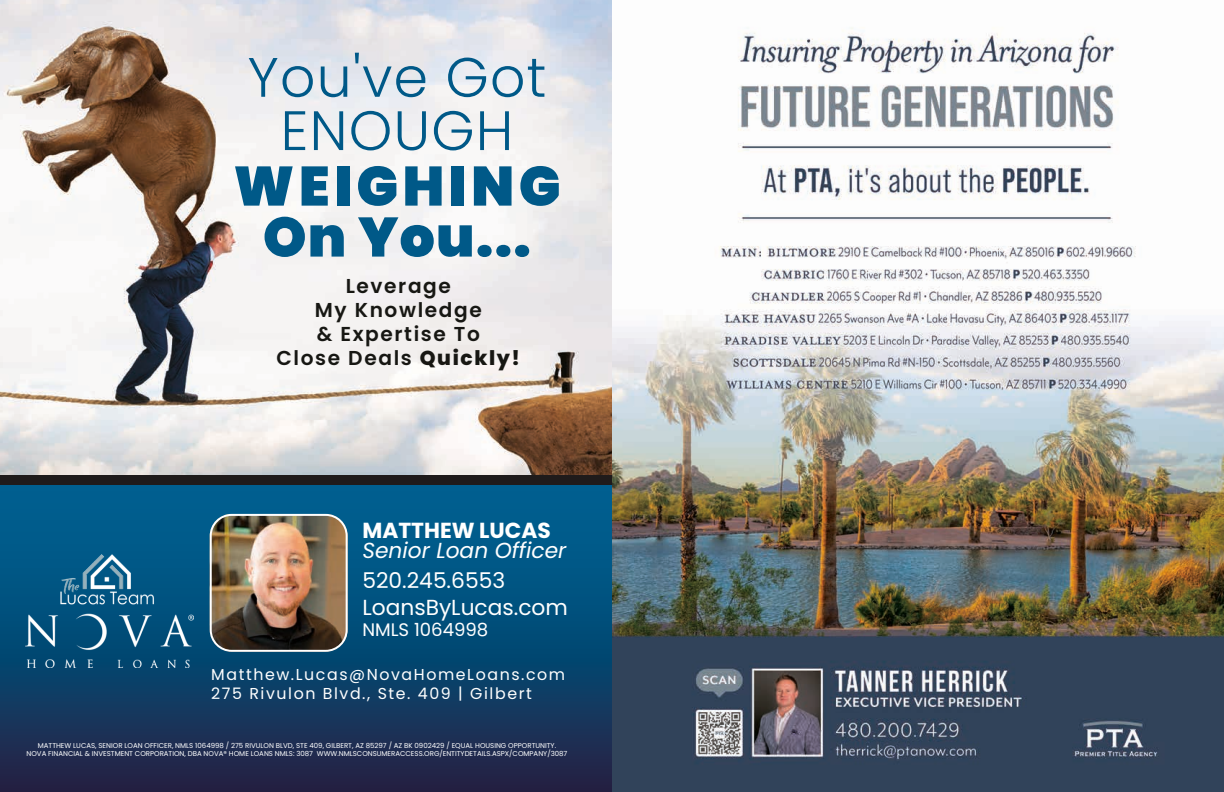
<style>
.page{position:relative;width:1224px;height:792px;background:#fff}
.page>*{position:absolute;margin:0;border:0;box-sizing:border-box;transform-origin:0 0}
.t1{font:900 55.5px/51px "Poppins";letter-spacing:.08em;color:#005988;text-align:center}
.t2{font:300 55.5px/53.3px "Poppins";letter-spacing:.02em;color:#005988;text-align:center}
.t3{font:21.7px/26.1px "Poppins";color:#fff}
.t4{font:italic 21.7px "Poppins";color:#fff}
.t5{font:700 21.7px "Poppins";color:#fff}
.t6{font:600 20.1px/23.8px "Poppins";letter-spacing:.08em;color:#171713;text-align:center}
.t7{font:18.1px "Poppins";color:#fff}
.t8{font:15.8px/19px "Poppins";letter-spacing:.1em;color:#fff}
.t9{font:7px/8.4px "Poppins";color:#fff;text-align:center}
.s1{font-weight:800}
</style>
<div class="page">
<svg style="left:0;top:485px;width:612px;height:307px;background:#0c436d"></svg>
<img style="left:0;top:0;width:612px;height:475px">
<img style="left:210px;top:514px;width:138px;height:138px">
<img style="left:26px;top:555px;width:168px;height:112px">
<div style="left:0;top:475px;width:612px;height:10px;background:#1f1b1b"></div>
<img style="left:612px;top:27px;width:612px;height:765px">
<h1 class="t2" style="left:248px;top:51px;width:300px">You've Got<br>ENOUGH</h1>
<h1 class="t1" style="left:233px;top:161px;width:329px">WEIGHING<br>On You...</h1>
<h3 class="t6" style="left:277px;top:274px;width:245px">Leverage<br>My Knowledge<br>&amp; Expertise To<br>Close Deals <span class="s1">Quickly!</span></h3>
<h2 class="t5" style="left:362px;top:517px;width:190px">MATTHEW LUCAS</h2>
<h2 class="t4" style="left:362px;top:537px;width:205px">Senior Loan Officer</h2>
<h2 class="t3" style="left:362px;top:568px;width:207px">520.245.6553<br>LoansByLucas.com</h2>
<h3 class="t7" style="left:362px;top:619px;width:127px">NMLS 1064998</h3>
<h3 class="t8" style="left:211px;top:665px;width:355px">Matthew.Lucas@NovaHomeLoans.com<br>275 Rivulon Blvd., Ste. 409 | Gilbert</h3>
<p class="t9" style="left:27px;top:741px;width:542px">MATTHEW LUCAS, SENIOR LOAN OFFICER, NMLS 1064998 / 275 RIVULON BLVD, STE 409, GILBERT, AZ 85297 / AZ BK 0902429 / EQUAL HOUSING OPPORTUNITY.<br>NOVA FINANCIAL &amp; INVESTMENT CORPORATION, DBA NOVA® HOME LOANS NMLS: 3087 WWW.NMLSCONSUMERACCESS.ORG/ENTITYDETAILS.ASPX/COMPANY/3087</p>
</div>
